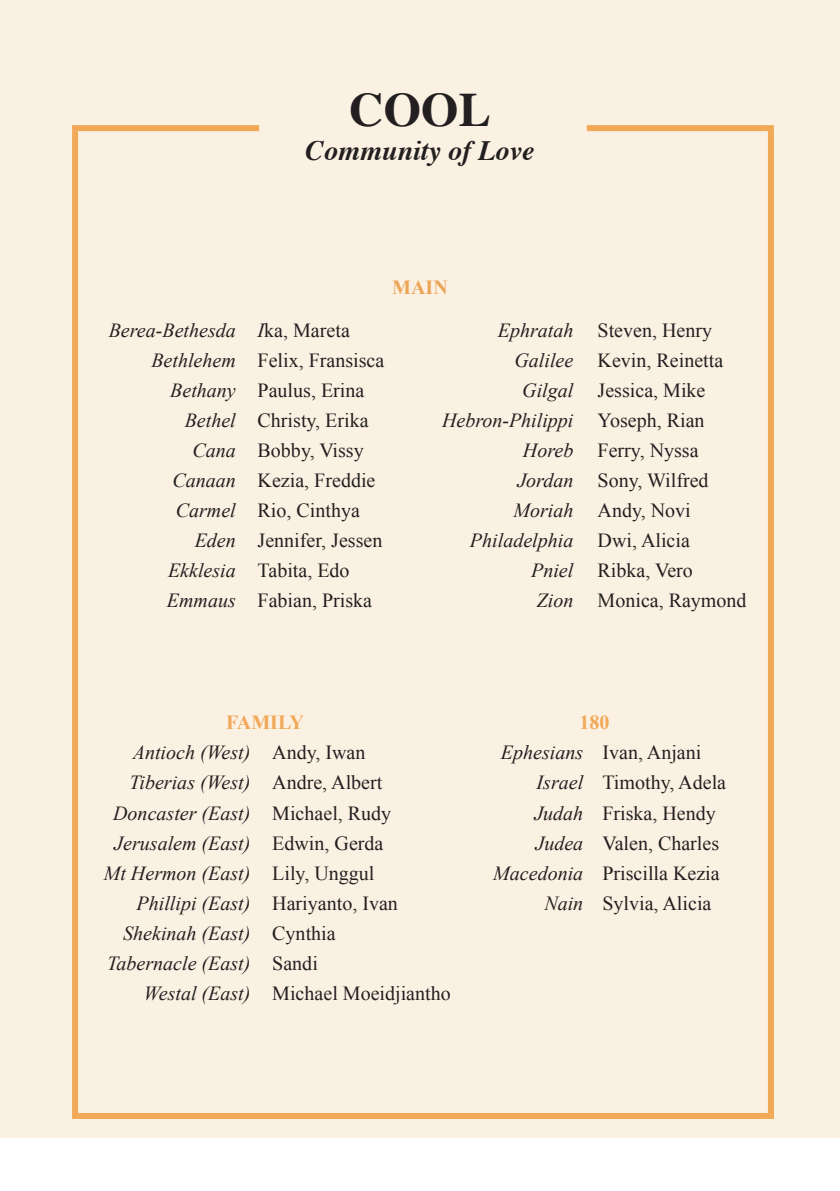
<style>
.page{position:relative;width:840px;height:1191px;background:#fff}
.page>*{position:absolute;margin:0;border:0;box-sizing:border-box;transform-origin:0 0}
.t1{font:700 48px "Times";color:#231f20}
.t2{font:italic 700 28px "Times";color:#231f20}
.t3{font:20px/30px "Times New Roman";color:#231f20}
.t4{font:italic 20px/30px "Times New Roman";color:#231f20;text-align:right}
.t5{font:700 20px "Times New Roman";color:#f1a857}
.t6{font:700 20px "Times New Roman";color:#eca556}
.s1{font-style:italic}
</style>
<div class="page">
<div style="left:0;top:0;width:839px;height:1138px;background:#fbf1e3"></div>
<div style="left:72px;top:125px;width:187px;height:6px;background:#f1a857"></div>
<div style="left:72px;top:131px;width:6px;height:988px;background:#f1a857"></div>
<div style="left:767px;top:131px;width:6px;height:988px;background:#f1a857"></div>
<div style="left:78px;top:1113px;width:695px;height:6px;background:#f1a857"></div>
<div style="left:586px;top:125px;width:187px;height:6px;background:#f1a857"></div>
<hr style="left:0;top:0;width:1px;height:74px;background:#f6ab52">
<h1 class="t1" style="left:349px;top:64px;width:143px">COOL</h1>
<h2 class="t2" style="left:305px;top:124px;width:230px">Community of Love</h2>
<p class="t6" style="left:392px;top:273px;width:57px">MAIN</p>
<p class="t4" style="left:109px;top:315px;width:128px">Berea-Bethesda<br>Bethlehem<br>Bethany<br>Bethel<br>Cana<br>Canaan<br>Carmel<br>Eden<br>Ekklesia<br>Emmaus</p>
<p class="t3" style="left:257px;top:315px;width:128px"><span class="s1">I</span>ka, Mareta<br>Felix, Fransisca<br>Paulus, Erina<br>Christy, Erika<br>Bobby, Vissy<br>Kezia, Freddie<br>Rio, Cinthya<br>Jennifer, Jessen<br>Tabita, Edo<br>Fabian, Priska</p>
<p class="t4" style="left:442px;top:315px;width:133px">Ephratah<br>Galilee<br>Gilgal<br>Hebron-Philippi<br>Horeb<br>Jordan<br>Moriah<br>Philadelphia<br>Pniel<br>Zion</p>
<p class="t3" style="left:597px;top:315px;width:150px">Steven, Henry<br>Kevin, Reinetta<br>Jessica, Mike<br>Yoseph, Rian<br>Ferry, Nyssa<br>Sony, Wilfred<br>Andy, Novi<br>Dwi, Alicia<br>Ribka, Vero<br>Monica, Raymond</p>
<p class="t5" style="left:226px;top:708px;width:79px">FAMILY</p>
<p class="t5" style="left:579px;top:708px;width:31px">180</p>
<p class="t4" style="left:104px;top:737px;width:148px">Antioch (West)<br>Tiberias (West)<br>Doncaster (East)<br>Jerusalem (East)<br>Mt Hermon (East)<br>Phillipi (East)<br>Shekinah (East)<br>Tabernacle (East)<br>Westal (East)</p>
<p class="t3" style="left:272px;top:737px;width:180px">Andy, Iwan<br>Andre, Albert<br>Michael, Rudy<br>Edwin, Gerda<br>Lily, Unggul<br>Hariyanto, Ivan<br>Cynthia<br>Sandi<br>Michael Moeidjiantho</p>
<p class="t4" style="left:493px;top:737px;width:91px">Ephesians<br>Israel<br>Judah<br>Judea<br>Macedonia<br>Nain</p>
<p class="t3" style="left:602px;top:737px;width:125px">Ivan, Anjani<br>Timothy, Adela<br>Friska, Hendy<br>Valen, Charles<br>Priscilla Kezia<br>Sylvia, Alicia</p>
</div>
